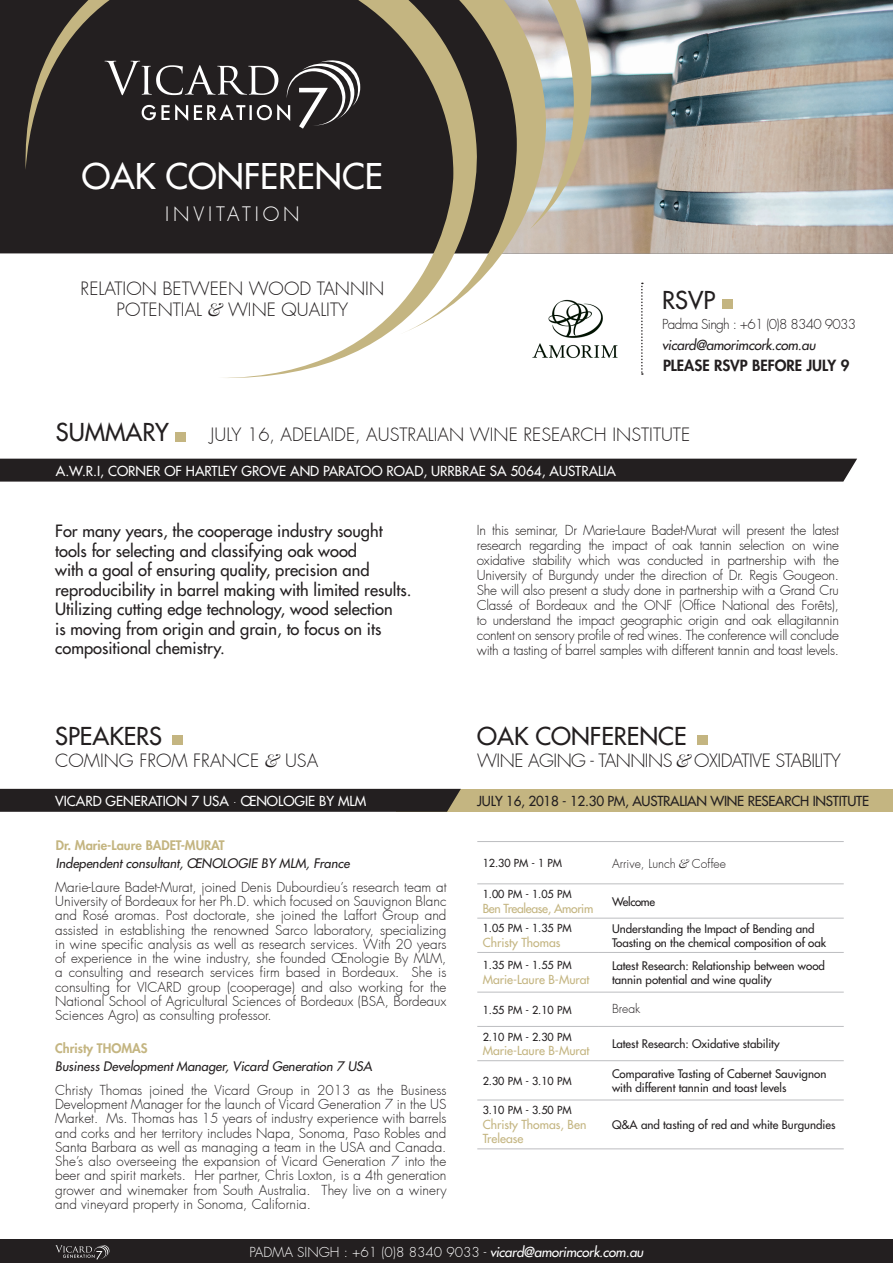
<style>
.page{position:relative;width:893px;height:1263px;background:#fff}
.page>*{position:absolute;margin:0;border:0;box-sizing:border-box;transform-origin:0 0}
.t1{font:500 34.5px "Futura Std";color:#fff}
.t2{font:500 24px "Futura Std";color:#231f20}
.t3{font:300 19.5px "Futura";letter-spacing:.2em;color:#fff}
.t4{font:300 18px/21.6px "Futura";color:#231f20;text-align:center}
.t5{font:300 18px "Futura";letter-spacing:-.03em;color:#231f20}
.t6{font:500 16.5px/19.5px "Futura Std";color:#231f20}
.t7{font:800 15px "Futura Std";color:#231f20}
.t8{font:300 13.5px/14.2px "Futura";color:#231f20;text-align:justify}
.t9{font:500 13.5px "Futura Std";color:#fff}
.t10{font:500 13.5px "Futura Std";letter-spacing:-.02em;color:#231f20}
.t11{font:300 13.5px "Futura";color:#fff}
.t12{font:300 13.5px "Futura";letter-spacing:-.05em;color:#231f20}
.t13{font:500 12.9px "Futura Std";color:#231f20}
.t14{font:800 12.9px "Futura Std";color:#c4b581}
.t15{font:500 12.15px/14.5px "Futura Std";color:#c4b581}
.t16{font:300 12.15px "Futura";color:#231f20}
.t17{font:500 12.15px "Futura Std";letter-spacing:-.03em;color:#c4b581}
.t18{font:500 11.55px/13.8px "Futura Std";color:#231f20}
.t19{font:500 11.55px "Futura Std";letter-spacing:-.03em;color:#231f20}
.t20{font:500 10.8px "Futura Std";color:#231f20}
.s1{font-family:"Playfair Display";font-weight:400;font-style:italic}
.s2{font-family:"Futura";font-weight:300}
.s3{font-family:"Futura Std";font-weight:500}
</style>
<div class="page">
<div style="left:0;top:0;width:893px;height:254px;background:#231f20"></div>
<img style="left:546px;top:0;width:347px;height:254px">
<svg style="left:546px;top:0;width:45px;height:229px;background:#bdbaa7"></svg>
<svg style="left:480px;top:0;width:66px;height:280px"></svg>
<svg style="left:20px;top:0;width:460px;height:378px"></svg>
<svg style="left:105px;top:59px;width:255px;height:70px"></svg>
<div style="left:0;top:1239px;width:893px;height:24px;background:#231f20"></div>
<svg style="left:55px;top:1245px;width:54px;height:14px"></svg>
<div style="left:397px;top:789px;width:496px;height:23px;background:#c4b581"></div>
<div style="left:0;top:789px;width:461px;height:23px;background:#231f20"></div>
<svg style="left:477px;top:884px;width:122px;height:217px"></svg>
<hr style="left:477px;top:841px;width:122px;height:1px;background:#bcbdc0">
<hr style="left:599px;top:841px;width:245px;height:1px;background:#bcbdc0">
<hr style="left:477px;top:883px;width:122px;height:1px;background:#bcbdc0">
<hr style="left:599px;top:883px;width:245px;height:1px;background:#bcbdc0">
<hr style="left:477px;top:918px;width:122px;height:1px;background:#bcbdc0">
<hr style="left:599px;top:918px;width:245px;height:1px;background:#bcbdc0">
<hr style="left:477px;top:952px;width:122px;height:1px;background:#bcbdc0">
<hr style="left:599px;top:952px;width:245px;height:1px;background:#bcbdc0">
<hr style="left:477px;top:992px;width:122px;height:1px;background:#bcbdc0">
<hr style="left:599px;top:992px;width:245px;height:1px;background:#bcbdc0">
<hr style="left:477px;top:1026px;width:122px;height:1px;background:#bcbdc0">
<hr style="left:599px;top:1026px;width:245px;height:1px;background:#bcbdc0">
<hr style="left:477px;top:1060px;width:122px;height:1px;background:#bcbdc0">
<hr style="left:599px;top:1060px;width:245px;height:1px;background:#bcbdc0">
<hr style="left:477px;top:1099px;width:122px;height:1px;background:#bcbdc0">
<hr style="left:599px;top:1099px;width:245px;height:1px;background:#bcbdc0">
<hr style="left:477px;top:1148px;width:122px;height:1px;background:#bcbdc0">
<hr style="left:599px;top:1148px;width:245px;height:1px;background:#bcbdc0">
<div style="left:697px;top:735px;width:11px;height:10px;background:#c4b581"></div>
<div style="left:172px;top:735px;width:11px;height:10px;background:#c4b581"></div>
<div style="left:0;top:459px;width:857px;height:23px;background:#231f20"></div>
<div style="left:176px;top:432px;width:10px;height:10px;background:#c4b581"></div>
<div style="left:722px;top:299px;width:11px;height:10px;background:#c4b581"></div>
<svg style="left:641px;top:283px;width:2px;height:92px"></svg>
<img style="left:532px;top:299px;width:86px;height:60px">
<p class="t1" style="left:82px;top:155px;width:302px">OAK CONFERENCE</p>
<p class="t3" style="left:165px;top:202px;width:136px">INVITATION</p>
<p class="t4" style="left:81px;top:278px;width:305px">RELATION BETWEEN WOOD TANNIN<br>POTENTIAL <span class="s1">&amp;</span> WINE QUALITY</p>
<p class="t2" style="left:662px;top:285px;width:55px">RSVP</p>
<p class="t12" style="left:662px;top:316px;width:195px">Padma Singh : +61 (0)8 8340 9033</p>
<p class="t10" style="left:662px;top:336px;width:157px">vicard@amorimcork.com.au</p>
<p class="t7" style="left:663px;top:356px;width:188px">PLEASE RSVP BEFORE JULY 9</p>
<p class="t2" style="left:56px;top:417px;width:114px">SUMMARY</p>
<p class="t9" style="left:56px;top:462px;width:562px">A.W.R.I, CORNER OF HARTLEY GROVE AND PARATOO ROAD, URRBRAE SA 5064, AUSTRALIA</p>
<p class="t4" style="left:211px;top:424px;width:481px">JULY 16, ADELAIDE, AUSTRALIAN WINE RESEARCH INSTITUTE</p>
<p class="t6" style="left:55px;top:521px;width:358px">For many years, the cooperage industry sought tools for selecting and classifying oak wood<br>with a goal of ensuring quality, precision and reproducibility in barrel making with limited results.<br>Utilizing cutting edge technology, wood selection<br>is moving from origin and grain, to focus on its compositional chemistry.</p>
<p class="t8" style="left:477px;top:523px;width:364px;line-height:15px">In this seminar, Dr Marie-Laure Badet-Murat will present the latest research regarding the impact of oak tannin selection on wine oxidative stability which was conducted in partnership with the University of Burgundy under the direction of Dr. Regis Gougeon.<br>She will also present a study done in partnership with a Grand Cru Classé of Bordeaux and the ONF (Office National des Forêts), to understand the impact geographic origin and oak ellagitannin content on sensory profile of red wines. The conference will conclude with a tasting of barrel samples with different tannin and toast levels.</p>
<p class="t2" style="left:55px;top:721px;width:108px">SPEAKERS</p>
<p class="t4" style="left:55px;top:750px;width:265px">COMING FROM FRANCE <span class="s1">&amp;</span> USA</p>
<p class="t9" style="left:55px;top:792px;width:312px">VICARD GENERATION 7 USA <span class="s2">·</span> ŒNOLOGIE BY MLM</p>
<p class="t14" style="left:56px;top:837px;width:170px">Dr. Marie-Laure BADET-MURAT</p>
<p class="t13" style="left:56px;top:855px;width:298px">Independent consultant, ŒNOLOGIE BY MLM, France</p>
<p class="t8" style="left:55px;top:880px;width:393px">Marie-Laure Badet-Murat, joined Denis Dubourdieu’s research team at University of Bordeaux for her Ph.D. which focused on Sauvignon Blanc and Rosé aromas. Post doctorate, she joined the Laffort Group and assisted in establishing the renowned Sarco laboratory, specializing in wine specific analysis as well as research services. With 20 years of experience in the wine industry, she founded Œnologie By MLM, a consulting and research services firm based in Bordeaux. She is consulting for VICARD group (cooperage) and also working for the National School of Agricultural Sciences of Bordeaux (BSA, Bordeaux Sciences Agro) as consulting professor.</p>
<p class="t14" style="left:55px;top:1040px;width:94px">Christy THOMAS</p>
<p class="t13" style="left:55px;top:1058px;width:321px">Business Development Manager, Vicard Generation 7 USA</p>
<p class="t8" style="left:55px;top:1083px;width:393px">Christy Thomas joined the Vicard Group in 2013 as the Business Development Manager for the launch of Vicard Generation 7 in the US Market. Ms. Thomas has 15 years of industry experience with barrels and corks and her territory includes Napa, Sonoma, Paso Robles and Santa Barbara as well as managing a team in the USA and Canada.<br>She’s also overseeing the expansion of Vicard Generation 7 into the beer and spirit markets. Her partner, Chris Loxton, is a 4th generation grower and winemaker from South Australia. They live on a winery and vineyard property in Sonoma, California.</p>
<p class="t2" style="left:477px;top:721px;width:211px">OAK CONFERENCE</p>
<p class="t5" style="left:477px;top:750px;width:365px">WINE AGING - TANNINS <span class="s1">&amp;</span> OXIDATIVE STABILITY</p>
<p class="t10" style="left:477px;top:792px;width:393px">JULY 16, 2018 - 12.30 PM, AUSTRALIAN WINE RESEARCH INSTITUTE</p>
<p class="t20" style="left:483px;top:856px;width:81px">12.30 PM - 1 PM</p>
<p class="t16" style="left:612px;top:856px;width:115px">Arrive, Lunch <span class="s1">&amp;</span> Coffee</p>
<p class="t20" style="left:483px;top:887px;width:90px">1.00 PM - 1.05 PM</p>
<p class="t17" style="left:483px;top:901px;width:112px">Ben Trealease, Amorim</p>
<p class="t19" style="left:612px;top:894px;width:45px">Welcome</p>
<p class="t20" style="left:483px;top:922px;width:90px">1.05 PM - 1.35 PM</p>
<p class="t15" style="left:483px;top:935px;width:79px">Christy Thomas</p>
<p class="t20" style="left:483px;top:959px;width:90px">1.35 PM - 1.55 PM</p>
<p class="t15" style="left:483px;top:972px;width:108px">Marie-Laure B-Murat</p>
<p class="t18" style="left:612px;top:922px;width:216px">Understanding the Impact of Bending and<br>Toasting on the chemical composition of oak</p>
<p class="t18" style="left:612px;top:959px;width:214px">Latest Research: Relationship between wood tannin potential and wine quality</p>
<p class="t20" style="left:483px;top:1003px;width:90px">1.55 PM - 2.10 PM</p>
<p class="t16" style="left:612px;top:1001px;width:30px">Break</p>
<p class="t20" style="left:483px;top:1030px;width:90px">2.10 PM - 2.30 PM</p>
<p class="t15" style="left:483px;top:1043px;width:108px">Marie-Laure B-Murat</p>
<p class="t18" style="left:612px;top:1037px;width:169px">Latest Research: Oxidative stability</p>
<p class="t20" style="left:483px;top:1074px;width:90px">2.30 PM - 3.10 PM</p>
<p class="t18" style="left:612px;top:1067px;width:216px">Comparative Tasting of Cabernet Sauvignon with different tannin and toast levels</p>
<p class="t20" style="left:483px;top:1103px;width:90px">3.10 PM - 3.50 PM</p>
<p class="t15" style="left:483px;top:1117px;width:105px">Christy Thomas, Ben<br>Trelease</p>
<p class="t18" style="left:612px;top:1118px;width:225px">Q&amp;A and tasting of red and white Burgundies</p>
<p class="t11" style="left:249px;top:1244px;width:398px">PA DMA S I N G H : + 6 1 ( 0 ) 8 8 3 4 0 9 0 3 3 - <span class="s3">vicard@amorimcork.com.au</span></p>
</div>
